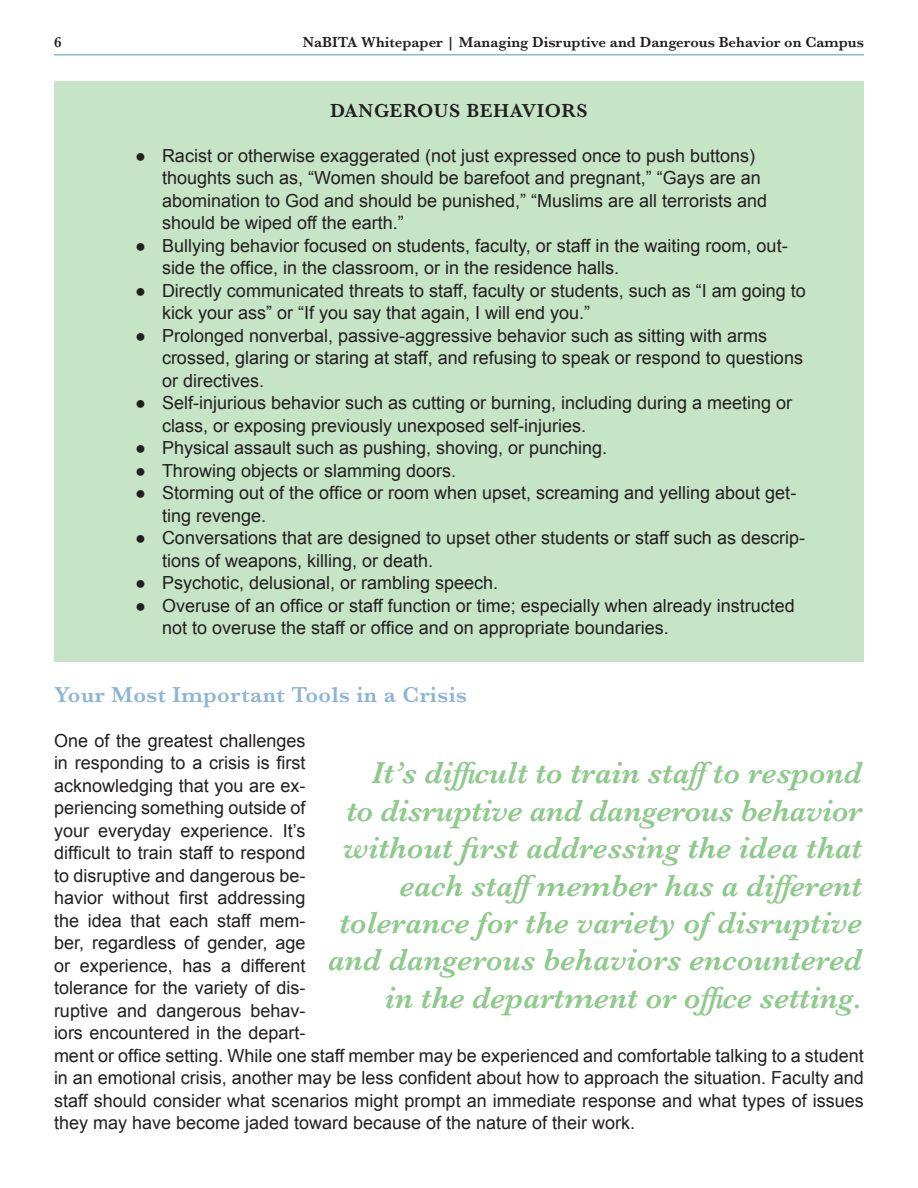
<style>
.page{position:relative;width:918px;height:1188px;background:#fff}
.page>*{position:absolute;margin:0;border:0;box-sizing:border-box;transform-origin:0 0}
.t1{font:italic 600 31.5px/37.5px "Baskerville";color:#8eca8c;text-align:right}
.t2{font:600 22.5px "Baskerville";letter-spacing:.02em;color:#8db6d4}
.t3{font:600 19.5px "Baskerville";letter-spacing:.03em;color:#231f20}
.t4{font:18px/22.5px "Arial";color:#231f20}
.t5{font:600 15px "Baskerville";color:#231f20}
</style>
<div class="page">
<hr style="left:54px;top:54px;width:810px;height:2px;background:#8db6d4">
<div style="left:54px;top:81px;width:810px;height:581px;background:#c6e4c6"></div>
<p class="t5" style="left:54px;top:31px;width:9px">6</p>
<p class="t5" style="left:303px;top:31px;width:563px">NaBITA Whitepaper | Managing Disruptive and Dangerous Behavior on Campus</p>
<p class="t3" style="left:330px;top:97px;width:259px">DANGEROUS BEHAVIORS</p>
<p class="t4" style="left:162px;top:144px;width:607px;text-indent:-27px">● Racist or otherwise exaggerated (not just expressed once to push buttons) thoughts such as, “Women should be barefoot and pregnant,” “Gays are an abomination to God and should be punished,” “Muslims are all terrorists and should be wiped off the earth.”</p>
<p class="t4" style="left:162px;top:234px;width:627px;text-indent:-27px">● Bullying behavior focused on students, faculty, or staff in the waiting room, out&shy;side the office, in the classroom, or in the residence halls.</p>
<p class="t4" style="left:162px;top:279px;width:645px;text-indent:-27px">● Directly communicated threats to staff, faculty or students, such as “I am going to kick your ass” or “If you say that again, I will end you.”</p>
<p class="t4" style="left:162px;top:324px;width:643px;text-indent:-27px">● Prolonged nonverbal, passive-aggressive behavior such as sitting with arms crossed, glaring or staring at staff, and refusing to speak or respond to questions or directives.</p>
<p class="t4" style="left:162px;top:392px;width:632px;text-indent:-27px">● Self-injurious behavior such as cutting or burning, including during a meeting or class, or exposing previously unexposed self-injuries.</p>
<p class="t4" style="left:135px;top:437px;width:474px">● Physical assault such as pushing, shoving, or punching.</p>
<p class="t4" style="left:135px;top:459px;width:323px">● Throwing objects or slamming doors.</p>
<p class="t4" style="left:162px;top:482px;width:636px;text-indent:-27px">● Storming out of the office or room when upset, screaming and yelling about get&shy;ting revenge.</p>
<p class="t4" style="left:162px;top:527px;width:645px;text-indent:-27px">● Conversations that are designed to upset other students or staff such as descrip&shy;tions of weapons, killing, or death.</p>
<p class="t4" style="left:135px;top:572px;width:365px">● Psychotic, delusional, or rambling speech.</p>
<p class="t4" style="left:162px;top:594px;width:634px;text-indent:-27px">● Overuse of an office or staff function or time; especially when already instructed not to overuse the staff or office and on appropriate boundaries.</p>
<p class="t2" style="left:54px;top:679px;width:414px">Your Most Important Tools in a Crisis</p>
<p class="t4" style="left:54px;top:729px;width:811px">One of the greatest challenges<br>in responding to a crisis is first<br>acknowledging that you are ex-<br>periencing something outside of<br>your everyday experience. It’s<br>difficult to train staff to respond<br>to disruptive and dangerous be-<br>havior without first addressing<br>the idea that each staff mem-<br>ber, regardless of gender, age<br>or experience, has a different<br>tolerance for the variety of dis-<br>ruptive and dangerous behav-<br>iors encountered in the depart-<br>ment or office setting. While one staff member may be experienced and comfortable talking to a student in an emotional crisis, another may be less confident about how to approach the situation. Faculty and staff should consider what scenarios might prompt an immediate response and what types of issues they may have become jaded toward because of the nature of their work.</p>
<p class="t1" style="left:328px;top:754px;width:536px">It’s difficult to train staffto respond<br>to disruptive and dangerous behavior without first addressing the idea that each staffmember has a different tolerance for the variety of disruptive and dangerous behaviors encountered in the department or office setting.</p>
</div>
